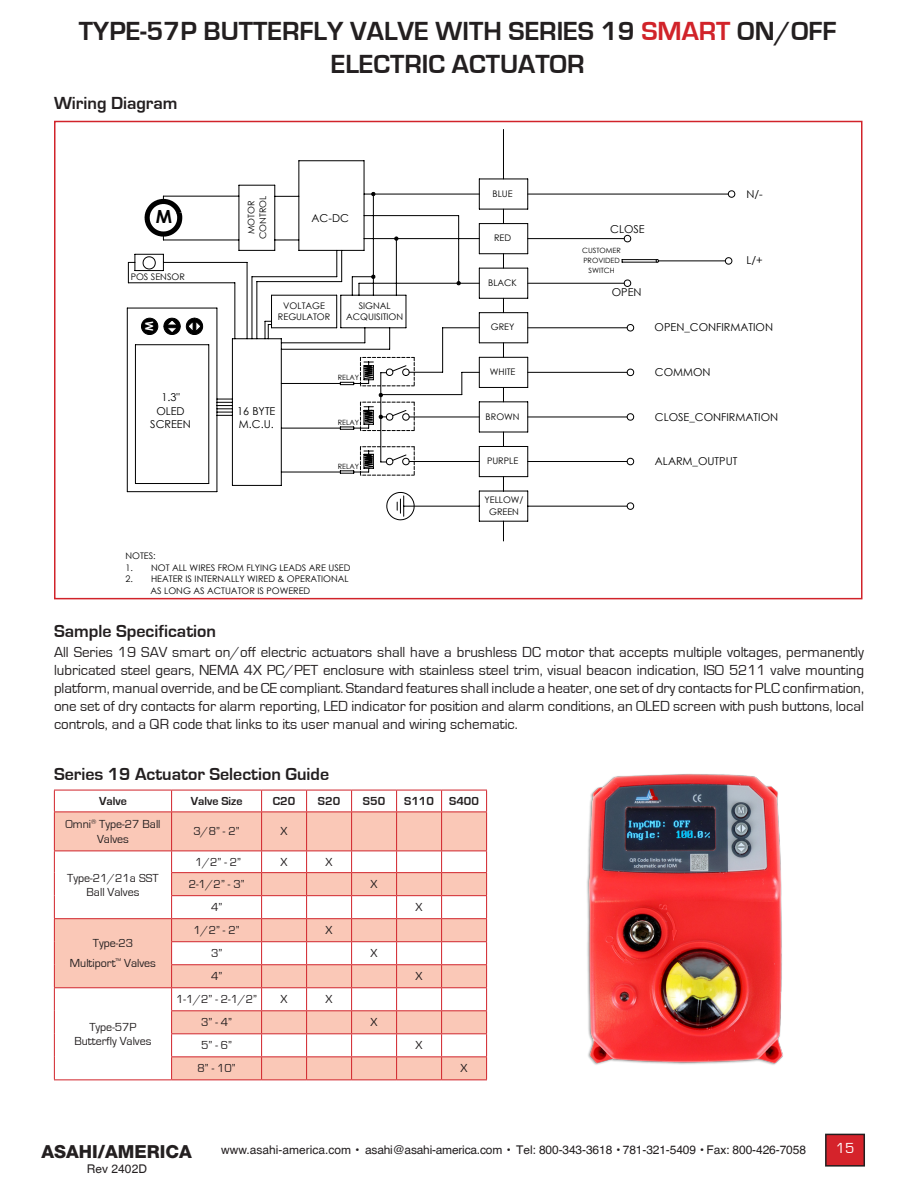
<style>
.page{position:relative;width:918px;height:1188px;background:#fff}
.page>*{position:absolute;margin:0;border:0;box-sizing:border-box;transform-origin:0 0}
.t1{font:700 27px/32.4px "Eurostile";color:#231f20;text-align:center}
.t2{font:700 18.15px "Century Gothic";color:#000}
.t3{font:700 18px "Eurostile";color:#231f20}
.t4{font:800 18px "Helvetica Neue";color:#231f20}
.t5{font:15px/18px "Eurostile";color:#231f20;text-align:justify}
.t6{font:15px "Eurostile";color:#fff}
.t7{font:12px/14.4px "Eurostile";color:#231f20;text-align:center}
.t8{font:12px "Helvetica";letter-spacing:-.01em;color:#231f20}
.t9{font:700 12px "Eurostile";color:#231f20}
.t10{font:10.8px/13.5px "Century Gothic";color:#000}
.t11{font:700 10.8px "Century Gothic";color:#fff}
.t12{font:9px/11.6px "Century Gothic";color:#000;text-align:center}
.t13{font:7.2px/9.8px "Century Gothic";color:#000;text-align:center}
.s1{color:#d1232a}
</style>
<div class="page">
<div style="left:826px;top:1134px;width:38px;height:32px;background:#d5232b"></div>
<div style="left:825px;top:1134px;width:40px;height:33px;border:2px solid #231f20"></div>
<svg style="left:127px;top:129px;width:599px;height:412px"></svg>
<svg style="left:360px;top:446px;width:55px;height:30px"></svg>
<svg style="left:360px;top:419px;width:55px;height:12px"></svg>
<svg style="left:142px;top:192px;width:318px;height:227px"></svg>
<hr style="left:479px;top:446px;width:49px;height:1px;background:#000">
<hr style="left:479px;top:446px;width:1px;height:31px;background:#000">
<hr style="left:479px;top:476px;width:49px;height:1px;background:#000">
<hr style="left:527px;top:446px;width:1px;height:31px;background:#000">
<hr style="left:479px;top:312px;width:49px;height:1px;background:#000">
<hr style="left:479px;top:313px;width:1px;height:30px;background:#000">
<hr style="left:479px;top:343px;width:49px;height:1px;background:#000">
<hr style="left:527px;top:313px;width:1px;height:30px;background:#000">
<hr style="left:479px;top:357px;width:49px;height:1px;background:#000">
<hr style="left:479px;top:357px;width:1px;height:30px;background:#000">
<hr style="left:479px;top:387px;width:49px;height:1px;background:#000">
<hr style="left:527px;top:357px;width:1px;height:30px;background:#000">
<hr style="left:479px;top:268px;width:49px;height:1px;background:#000">
<hr style="left:479px;top:268px;width:1px;height:30px;background:#000">
<hr style="left:479px;top:298px;width:49px;height:1px;background:#000">
<hr style="left:527px;top:268px;width:1px;height:30px;background:#000">
<hr style="left:479px;top:223px;width:49px;height:1px;background:#000">
<hr style="left:479px;top:224px;width:1px;height:30px;background:#000">
<hr style="left:479px;top:253px;width:49px;height:1px;background:#000">
<hr style="left:527px;top:224px;width:1px;height:30px;background:#000">
<hr style="left:479px;top:179px;width:49px;height:1px;background:#000">
<hr style="left:479px;top:179px;width:1px;height:30px;background:#000">
<hr style="left:479px;top:209px;width:49px;height:1px;background:#000">
<hr style="left:527px;top:179px;width:1px;height:30px;background:#000">
<hr style="left:479px;top:402px;width:49px;height:1px;background:#000">
<hr style="left:479px;top:402px;width:1px;height:30px;background:#000">
<hr style="left:479px;top:432px;width:49px;height:1px;background:#000">
<hr style="left:527px;top:402px;width:1px;height:30px;background:#000">
<div style="left:55px;top:813px;width:431px;height:38px;background:#fac8b7"></div>
<hr style="left:54px;top:1079px;width:118px;height:1px;background:#d1232a">
<svg style="left:54px;top:790px;width:433px;height:22px"></svg>
<hr style="left:54px;top:812px;width:118px;height:1px;background:#d1232a">
<hr style="left:54px;top:812px;width:1px;height:39px;background:#d1232a">
<hr style="left:172px;top:812px;width:90px;height:1px;background:#d1232a">
<hr style="left:171px;top:812px;width:1px;height:39px;background:#d1232a">
<hr style="left:262px;top:812px;width:45px;height:1px;background:#d1232a">
<hr style="left:261px;top:812px;width:1px;height:39px;background:#d1232a">
<hr style="left:307px;top:812px;width:45px;height:1px;background:#d1232a">
<hr style="left:306px;top:812px;width:1px;height:39px;background:#d1232a">
<hr style="left:352px;top:812px;width:45px;height:1px;background:#d1232a">
<hr style="left:351px;top:812px;width:1px;height:39px;background:#d1232a">
<hr style="left:397px;top:812px;width:45px;height:1px;background:#d1232a">
<hr style="left:396px;top:812px;width:1px;height:39px;background:#d1232a">
<hr style="left:442px;top:812px;width:45px;height:1px;background:#d1232a">
<hr style="left:441px;top:812px;width:1px;height:39px;background:#d1232a">
<hr style="left:486px;top:812px;width:1px;height:39px;background:#d1232a">
<svg style="left:54px;top:851px;width:433px;height:228px"></svg>
<hr style="left:172px;top:1079px;width:90px;height:1px;background:#d1232a">
<hr style="left:262px;top:1079px;width:45px;height:1px;background:#d1232a">
<hr style="left:307px;top:1079px;width:45px;height:1px;background:#d1232a">
<hr style="left:352px;top:1079px;width:45px;height:1px;background:#d1232a">
<hr style="left:397px;top:1079px;width:45px;height:1px;background:#d1232a">
<hr style="left:442px;top:1079px;width:45px;height:1px;background:#d1232a">
<img style="left:587px;top:774px;width:196px;height:291px">
<p class="t1" style="left:79px;top:16px;width:759px">TYPE-57P BUTTERFLY VALVE WITH SERIES 19 <span class="s1">SMART</span> ON/OFF<br>ELECTRIC ACTUATOR</p>
<p class="t3" style="left:54px;top:94px;width:125px">Wiring Diagram</p>
<p class="t2" style="left:156px;top:203px;width:18px">M</p>
<p class="t12" style="left:131px;top:271px;width:56px">POS SENSOR</p>
<p class="t11" style="left:141px;top:331px;width:11px;rotate:-90deg">M</p>
<p class="t10" style="left:150px;top:390px;width:42px;text-align:center">1.3"<br>OLED<br>SCREEN</p>
<p class="t12" style="left:245px;top:239px;width:45px;rotate:-90deg">MOTOR<br>CONTROL</p>
<p class="t10" style="left:312px;top:211px;width:39px">AC-DC</p>
<p class="t12" style="left:278px;top:300px;width:54px">VOLTAGE<br>REGULATOR</p>
<p class="t12" style="left:346px;top:300px;width:58px">SIGNAL<br>ACQUISITION</p>
<p class="t13" style="left:338px;top:373px;width:23px">RELAY</p>
<p class="t10" style="left:237px;top:404px;width:40px">16 BYTE<br>M.C.U.</p>
<p class="t13" style="left:338px;top:418px;width:23px">RELAY</p>
<p class="t13" style="left:338px;top:462px;width:23px">RELAY</p>
<p class="t12" style="left:125px;top:550px;width:32px">NOTES:</p>
<p class="t12" style="left:125px;top:562px;width:227px">1. NOT ALL WIRES FROM FLYING LEADS ARE USED</p>
<p class="t12" style="left:151px;top:573px;width:200px;text-align:left;text-indent:-25px">2. HEATER IS INTERNALLY WIRED &amp; OPERATIONAL<br>AS LONG AS ACTUATOR IS POWERED</p>
<p class="t3" style="left:54px;top:621px;width:164px">Sample Specification</p>
<p class="t12" style="left:493px;top:188px;width:22px">BLUE</p>
<p class="t12" style="left:494px;top:232px;width:19px">RED</p>
<p class="t12" style="left:488px;top:277px;width:30px">BLACK</p>
<p class="t12" style="left:491px;top:321px;width:25px">GREY</p>
<p class="t12" style="left:490px;top:366px;width:27px">WHITE</p>
<p class="t12" style="left:486px;top:410px;width:35px">BROWN</p>
<p class="t12" style="left:487px;top:455px;width:33px">PURPLE</p>
<p class="t12" style="left:484px;top:494px;width:41px">YELLOW/<br>GREEN</p>
<p class="t10" style="left:610px;top:222px;width:36px">CLOSE</p>
<p class="t13" style="left:582px;top:245px;width:40px">CUSTOMER<br>PROVIDED<br>SWITCH</p>
<p class="t10" style="left:612px;top:285px;width:31px">OPEN</p>
<p class="t10" style="left:747px;top:187px;width:18px">N/-</p>
<p class="t10" style="left:747px;top:253px;width:18px">L/+</p>
<p class="t10" style="left:655px;top:320px;width:120px">OPEN_CONFIRMATION</p>
<p class="t10" style="left:655px;top:365px;width:57px">COMMON</p>
<p class="t10" style="left:655px;top:410px;width:125px">CLOSE_CONFIRMATION</p>
<p class="t10" style="left:655px;top:454px;width:84px">ALARM_OUTPUT</p>
<p class="t5" style="left:54px;top:643px;width:812px">All Series 19 SAV smart on/off electric actuators shall have a brushless DC motor that accepts multiple voltages, permanently lubricated steel gears, NEMA 4X PC/PET enclosure with stainless steel trim, visual beacon indication, ISO 5211 valve mounting platform, manual override, and be CE compliant. Standard features shall include a heater, one set of dry contacts for PLC confirmation, one set of dry contacts for alarm reporting, LED indicator for position and alarm conditions, an OLED screen with push buttons, local controls, and a QR code that links to its user manual and wiring schematic.</p>
<p class="t3" style="left:54px;top:764px;width:277px">Series 19 Actuator Selection Guide</p>
<p class="t9" style="left:99px;top:794px;width:29px">Valve</p>
<p class="t9" style="left:191px;top:794px;width:53px">Valve Size</p>
<p class="t9" style="left:273px;top:794px;width:24px">C20</p>
<p class="t9" style="left:318px;top:794px;width:24px">S20</p>
<p class="t9" style="left:363px;top:794px;width:24px">S50</p>
<p class="t9" style="left:404px;top:794px;width:31px">S110</p>
<p class="t9" style="left:449px;top:794px;width:31px">S400</p>
<p class="t7" style="left:65px;top:817px;width:97px">Omni<sup>®</sup> Type-27 Ball<br>Valves</p>
<p class="t7" style="left:194px;top:824px;width:47px">3/8” - 2”</p>
<p class="t7" style="left:281px;top:824px;width:8px">X</p>
<p class="t7" style="left:67px;top:871px;width:93px">Type-21/21a SST</p>
<p class="t7" style="left:87px;top:885px;width:54px">Ball Valves</p>
<p class="t7" style="left:195px;top:855px;width:47px">1/2” - 2”</p>
<p class="t7" style="left:281px;top:855px;width:8px">X</p>
<p class="t7" style="left:326px;top:855px;width:8px">X</p>
<p class="t7" style="left:189px;top:877px;width:57px">2-1/2” - 3”</p>
<p class="t7" style="left:371px;top:877px;width:8px">X</p>
<p class="t7" style="left:211px;top:900px;width:13px">4”</p>
<p class="t7" style="left:416px;top:900px;width:8px">X</p>
<p class="t7" style="left:93px;top:937px;width:42px">Type-23</p>
<p class="t7" style="left:70px;top:956px;width:88px">Multiport<sup>™</sup> Valves</p>
<p class="t7" style="left:89px;top:1020px;width:49px">Type-57P</p>
<p class="t7" style="left:74px;top:1034px;width:78px">Butterfly Valves</p>
<p class="t7" style="left:194px;top:923px;width:47px">1/2” - 2”</p>
<p class="t7" style="left:326px;top:923px;width:8px">X</p>
<p class="t7" style="left:211px;top:946px;width:13px">3”</p>
<p class="t7" style="left:371px;top:946px;width:8px">X</p>
<p class="t7" style="left:211px;top:969px;width:13px">4”</p>
<p class="t7" style="left:416px;top:969px;width:8px">X</p>
<p class="t7" style="left:176px;top:992px;width:82px">1-1/2” - 2-1/2”</p>
<p class="t7" style="left:281px;top:992px;width:8px">X</p>
<p class="t7" style="left:326px;top:992px;width:8px">X</p>
<p class="t7" style="left:201px;top:1015px;width:32px">3” - 4”</p>
<p class="t7" style="left:371px;top:1015px;width:8px">X</p>
<p class="t7" style="left:201px;top:1038px;width:32px">5” - 6”</p>
<p class="t7" style="left:416px;top:1038px;width:8px">X</p>
<p class="t7" style="left:197px;top:1061px;width:40px">8” - 10”</p>
<p class="t7" style="left:461px;top:1061px;width:8px">X</p>
<p class="t4" style="left:41px;top:1140px;width:152px">ASAHI/AMERICA</p>
<p class="t8" style="left:221px;top:1142px;width:586px">www.asahi-america.com • asahi@asahi-america.com • Tel: 800-343-3618 • 781-321-5409 • Fax: 800-426-7058</p>
<p class="t6" style="left:836px;top:1140px;width:20px">15</p>
<p class="t8" style="left:87px;top:1161px;width:62px">Rev 2402D</p>
</div>
